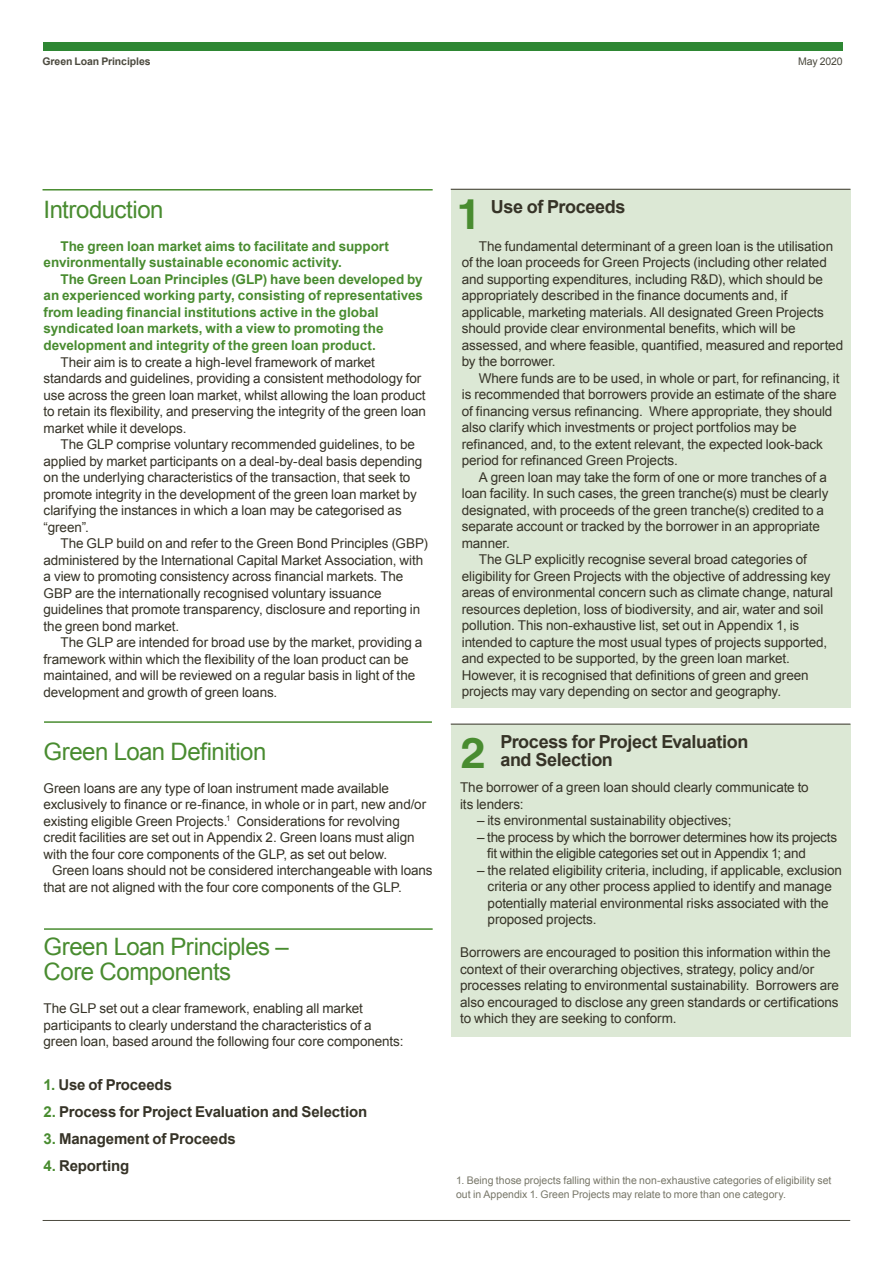
<style>
.page{position:relative;width:893px;height:1263px;background:#fff}
.page>*{position:absolute;margin:0;border:0;box-sizing:border-box;transform-origin:0 0}
.t1{font:700 41.55px "Helvetica Now Text";color:#498c30}
.Body_text_9_25pt{font:24px/25.5px "Arial";letter-spacing:-.02em;color:#498c30}
.Body_text_9_25pt-2{font:700 18px/18px "Arial";letter-spacing:-.02em;color:#363327}
.Body_text_9_25pt-3{font:700 15px "Arial";letter-spacing:-.01em;color:#363327}
.Body_text_9_25pt-4{font:13.5px/16.5px "Arial";letter-spacing:-.01em;color:#363327}
.Body_text_9_25pt-5{font:700 13.5px/16.5px "Arial";color:#498c30}
.Body_text_9_25pt-6{font:10.5px/13.5px "Arial";color:#787769}
.t2{font:700 10.5px "Arial";letter-spacing:-.01em;color:#4c4a3f}
.t3{font:10.5px "Arial";letter-spacing:-.01em;color:#4c4a3f}
.s1{color:#498c30}
</style>
<div class="page">
<div style="left:451px;top:189px;width:399px;height:519px;background:#dce8d5"></div>
<hr style="left:451px;top:189px;width:399px;height:1px;background:#363327">
<div style="left:451px;top:724px;width:399px;height:312px;background:#dce8d5"></div>
<hr style="left:451px;top:724px;width:399px;height:1px;background:#363327">
<div style="left:43px;top:43px;width:800px;height:8px;background:#2e8733"></div>
<hr style="left:43px;top:189px;width:390px;height:2px;background:#498c30">
<hr style="left:44px;top:721px;width:388px;height:2px;background:#498c30">
<hr style="left:44px;top:928px;width:389px;height:2px;background:#498c30">
<hr style="left:43px;top:1220px;width:807px;height:1px;background:#4c4a3f">
<p class="t2" style="left:43px;top:55px;width:110px">Green Loan Principles</p>
<p class="t3" style="left:798px;top:55px;width:46px">May 2020</p>
<p class="Body_text_9_25pt" style="left:44px;top:197px;width:121px">Introduction</p>
<p class="Body_text_9_25pt-5" style="left:44px;top:238px;width:347px;text-indent:17px">The green loan market aims to facilitate and support environmentally sustainable economic activity.</p>
<p class="Body_text_9_25pt-5" style="left:44px;top:271px;width:381px;text-indent:17px">The Green Loan Principles (GLP) have been developed by an experienced working party, consisting of representatives from leading financial institutions active in the global syndicated loan markets, with a view to promoting the development and integrity of the green loan product.</p>
<p class="Body_text_9_25pt-4" style="left:44px;top:354px;width:384px;text-indent:17px">Their aim is to create a high-level framework of market standards and guidelines, providing a consistent methodology for use across the green loan market, whilst allowing the loan product to retain its flexibility, and preserving the integrity of the green loan market while it develops.</p>
<p class="Body_text_9_25pt-4" style="left:44px;top:436px;width:380px;text-indent:17px">The GLP comprise voluntary recommended guidelines, to be applied by market participants on a deal-by-deal basis depending on the underlying characteristics of the transaction, that seek to promote integrity in the development of the green loan market by clarifying the instances in which a loan may be categorised as “green”.</p>
<p class="Body_text_9_25pt-4" style="left:44px;top:535px;width:386px;text-indent:17px">The GLP build on and refer to the Green Bond Principles (GBP) administered by the International Capital Market Association, with a view to promoting consistency across financial markets. The GBP are the internationally recognised voluntary issuance guidelines that promote transparency, disclosure and reporting in the green bond market.</p>
<p class="Body_text_9_25pt-4" style="left:44px;top:634px;width:380px;text-indent:17px">The GLP are intended for broad use by the market, providing a framework within which the flexibility of the loan product can be maintained, and will be reviewed on a regular basis in light of the development and growth of green loans.</p>
<p class="Body_text_9_25pt" style="left:44px;top:739px;width:224px">Green Loan Definition</p>
<p class="Body_text_9_25pt-4" style="left:44px;top:780px;width:384px">Green loans are any type of loan instrument made available exclusively to finance or re-finance, in whole or in part, new and/or existing eligible Green Projects.<sup>1</sup> Considerations for revolving credit facilities are set out in Appendix 2. Green loans must align with the four core components of the GLP, as set out below.</p>
<p class="Body_text_9_25pt-4" style="left:44px;top:862px;width:391px;text-indent:9px">Green loans should not be considered interchangeable with loans that are not aligned with the four core components of the GLP.</p>
<p class="Body_text_9_25pt" style="left:44px;top:934px;width:247px">Green Loan Principles –<br>Core Components</p>
<p class="Body_text_9_25pt-4" style="left:44px;top:1000px;width:361px">The GLP set out a clear framework, enabling all market participants to clearly understand the characteristics of a green loan, based around the following four core components:</p>
<p class="Body_text_9_25pt-3" style="left:44px;top:1074px;width:130px"><span class="s1">1.</span> Use of Proceeds</p>
<p class="Body_text_9_25pt-3" style="left:44px;top:1101px;width:325px"><span class="s1">2.</span> Process for Project Evaluation and Selection</p>
<p class="Body_text_9_25pt-3" style="left:44px;top:1128px;width:194px"><span class="s1">3.</span> Management of Proceeds</p>
<p class="Body_text_9_25pt-3" style="left:44px;top:1155px;width:87px"><span class="s1">4.</span> Reporting</p>
<p class="t1" style="left:458px;top:183px;width:21px">1</p>
<p class="Body_text_9_25pt-2" style="left:491px;top:198px;width:136px">Use of Proceeds</p>
<p class="Body_text_9_25pt-4" style="left:462px;top:238px;width:383px;text-indent:17px">The fundamental determinant of a green loan is the utilisation of the loan proceeds for Green Projects (including other related and supporting expenditures, including R&amp;D), which should be appropriately described in the finance documents and, if applicable, marketing materials. All designated Green Projects should provide clear environmental benefits, which will be assessed, and where feasible, quantified, measured and reported by the borrower.</p>
<p class="Body_text_9_25pt-4" style="left:462px;top:370px;width:379px;text-indent:17px">Where funds are to be used, in whole or part, for refinancing, it is recommended that borrowers provide an estimate of the share of financing versus refinancing. Where appropriate, they should also clarify which investments or project portfolios may be refinanced, and, to the extent relevant, the expected look-back period for refinanced Green Projects.</p>
<p class="Body_text_9_25pt-4" style="left:462px;top:469px;width:368px;text-indent:17px">A green loan may take the form of one or more tranches of a loan facility. In such cases, the green tranche(s) must be clearly designated, with proceeds of the green tranche(s) credited to a separate account or tracked by the borrower in an appropriate manner.</p>
<p class="Body_text_9_25pt-4" style="left:462px;top:551px;width:373px;text-indent:17px">The GLP explicitly recognise several broad categories of eligibility for Green Projects with the objective of addressing key areas of environmental concern such as climate change, natural resources depletion, loss of biodiversity, and air, water and soil pollution. This non-exhaustive list, set out in Appendix 1, is intended to capture the most usual types of projects supported, and expected to be supported, by the green loan market.<br>However, it is recognised that definitions of green and green projects may vary depending on sector and geography.</p>
<p class="Body_text_9_25pt-2" style="left:500px;top:733px;width:250px">Process for Project Evaluation and Selection</p>
<p class="Body_text_9_25pt-4" style="left:460px;top:779px;width:350px">The borrower of a green loan should clearly communicate to its lenders:</p>
<p class="Body_text_9_25pt-4" style="left:477px;top:812px;width:256px">– its environmental sustainability objectives;</p>
<p class="Body_text_9_25pt-4" style="left:487px;top:829px;width:351px;text-indent:-10px">– the process by which the borrower determines how its projects fit within the eligible categories set out in Appendix 1; and</p>
<p class="Body_text_9_25pt-4" style="left:488px;top:862px;width:356px;text-indent:-10px">– the related eligibility criteria, including, if applicable, exclusion criteria or any other process applied to identify and manage potentially material environmental risks associated with the proposed projects.</p>
<p class="Body_text_9_25pt-4" style="left:460px;top:944px;width:380px">Borrowers are encouraged to position this information within the context of their overarching objectives, strategy, policy and/or processes relating to environmental sustainability. Borrowers are also encouraged to disclose any green standards or certifications to which they are seeking to conform.</p>
<p class="t1" style="left:459px;top:722px;width:29px">2</p>
<p class="Body_text_9_25pt-6" style="left:456px;top:1174px;width:377px">1. Being those projects falling within the non-exhaustive categories of eligibility set out in Appendix 1. Green Projects may relate to more than one category.</p>
</div>
